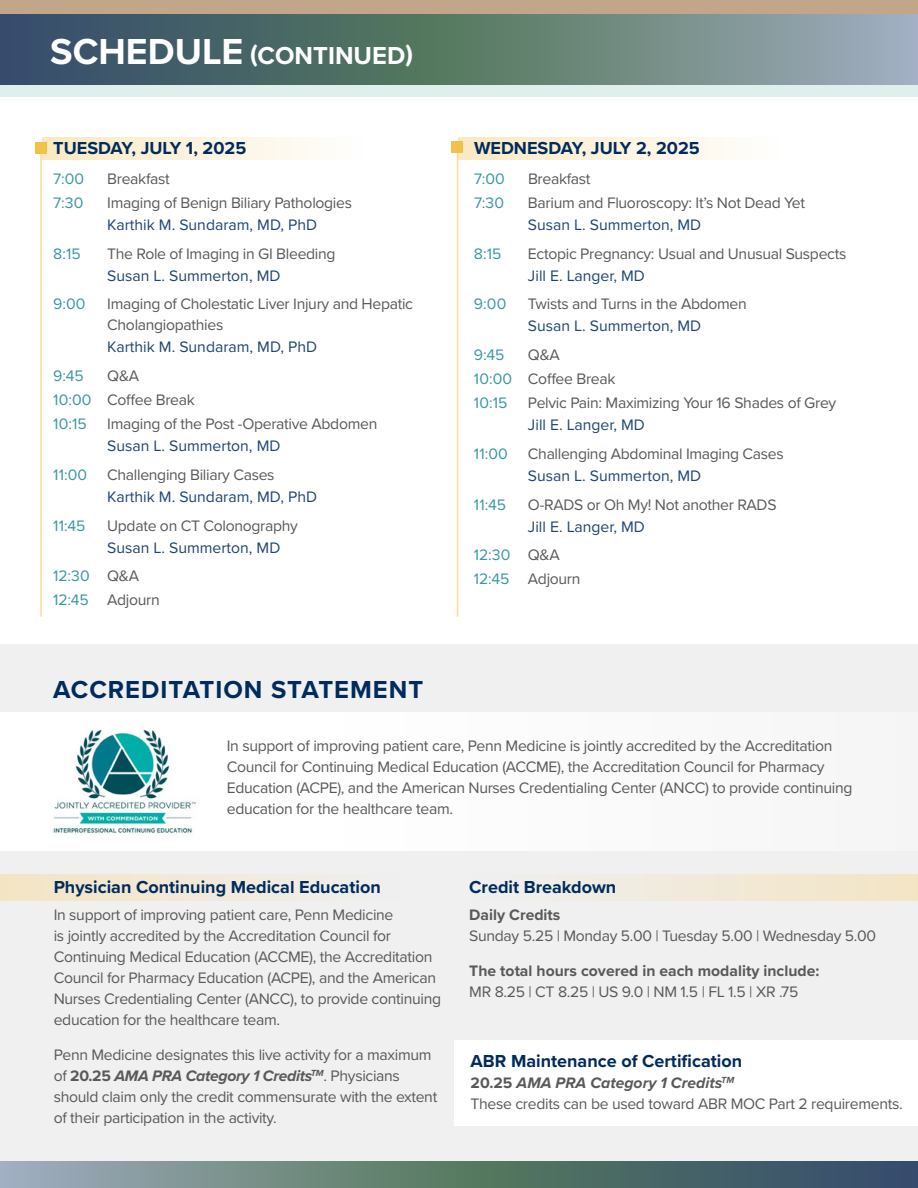
<style>
.page{position:relative;width:918px;height:1188px;background:#fff}
.page>*{position:absolute;margin:0;border:0;box-sizing:border-box;transform-origin:0 0}
.t1{font:700 25.5px "Proxima Nova";letter-spacing:.04em;color:#002b5c}
.t2{font:700 25.5px "Proxima Nova";color:#fff}
.t3{font:700 18px "Proxima Nova";color:#002b5c}
.t4{font:15.75px/21px "Proxima Nova";letter-spacing:-.02em;color:#58595b}
.t5{font:15.75px/28.5px "Proxima Nova";color:#1d4574}
.t6{font:15.75px "Proxima Nova";letter-spacing:.005em;color:#3997a1}
.t7{font:700 15.75px "Proxima Nova";color:#58595b}
.s1{font-size:37.5px}
.s2{color:#3997a1}
.s3{color:#58595b}
.s4{font-weight:700}
.s5{font-weight:700;font-style:italic}
</style>
<div class="page">
<div style="left:0;top:0;width:918px;height:15px;background:#c1a68a"></div>
<svg style="left:0;top:14px;width:918px;height:71px;background:#617b7b"></svg>
<svg style="left:0;top:1161px;width:918px;height:27px;background:#607b7b"></svg>
<div style="left:0;top:645px;width:918px;height:516px;background:#f0f0f1"></div>
<div style="left:0;top:85px;width:918px;height:11px;background:#deefec"></div>
<div style="left:42px;top:137px;width:330px;height:22px;background:linear-gradient(to right,#fae9c2,#fff)"></div>
<div style="left:458px;top:137px;width:330px;height:22px;background:linear-gradient(to right,#fae9c2,#fff)"></div>
<hr style="left:40px;top:143px;width:2px;height:474px;background:#f1c14b">
<hr style="left:457px;top:142px;width:1px;height:475px;background:#f1c14b">
<div style="left:35px;top:142px;width:12px;height:12px;background:#f1c14b"></div>
<div style="left:451px;top:141px;width:12px;height:12px;background:#f1c14b"></div>
<div style="left:0;top:712px;width:918px;height:139px;background:#fff"></div>
<div style="left:0;top:874px;width:404px;height:27px;background:linear-gradient(to right,#f3e4c4,#f0f0f1)"></div>
<div style="left:469px;top:874px;width:449px;height:27px;background:linear-gradient(to right,#f0f0f1,#f3e4c4)"></div>
<div style="left:454px;top:1040px;width:464px;height:86px;background:#fff"></div>
<img style="left:53px;top:729px;width:143px;height:107px">
<h1 class="t2" style="left:50px;top:37px;width:364px"><span class="s1">SCHEDULE</span> (CONTINUED)</h1>
<p class="t3" style="left:53px;top:134px;width:195px">TUESDAY, JULY 1, 2025</p>
<p class="t6" style="left:53px;top:167px;width:32px">7:00</p>
<p class="t4" style="left:107px;top:167px;width:64px">Breakfast</p>
<p class="t6" style="left:53px;top:191px;width:32px">7:30</p>
<p class="t4" style="left:107px;top:191px;width:246px">Imaging of Benign Biliary Pathologies</p>
<p class="t5" style="left:107px;top:210px;width:211px">Karthik M. Sundaram, MD, PhD</p>
<p class="t6" style="left:53px;top:242px;width:29px">8:15</p>
<p class="t4" style="left:107px;top:242px;width:230px">The Role of Imaging in GI Bleeding</p>
<p class="t5" style="left:107px;top:260px;width:175px">Susan L. Summerton, MD</p>
<p class="t6" style="left:53px;top:292px;width:34px">9:00</p>
<p class="t4" style="left:107px;top:293px;width:307px">Imaging of Cholestatic Liver Injury and Hepatic<br>Cholangiopathies</p>
<p class="t5" style="left:107px;top:332px;width:211px">Karthik M. Sundaram, MD, PhD</p>
<p class="t6" style="left:53px;top:364px;width:32px">9:45</p>
<p class="t4" style="left:53px;top:363px;width:143px;line-height:24.3px;text-indent:54px">Q&amp;A<br><span class="s2">10:00</span> Coffee Break<br><span class="s2">10:15</span></p>
<p class="t4" style="left:107px;top:413px;width:272px">Imaging of the Post -Operative Abdomen</p>
<p class="t5" style="left:107px;top:431px;width:175px">Susan L. Summerton, MD</p>
<p class="t6" style="left:53px;top:463px;width:35px">11:00</p>
<p class="t4" style="left:107px;top:464px;width:169px">Challenging Biliary Cases</p>
<p class="t5" style="left:107px;top:482px;width:211px">Karthik M. Sundaram, MD, PhD</p>
<p class="t6" style="left:53px;top:514px;width:34px">11:45</p>
<p class="t4" style="left:107px;top:514px;width:192px">Update on CT Colonography</p>
<p class="t5" style="left:53px;top:532px;width:229px;text-indent:54px">Susan L. Summerton, MD<br><span class="s2">12:30</span> <span class="s3">Q&amp;A</span></p>
<p class="t4" style="left:53px;top:589px;width:108px"><span class="s2">12:45</span> Adjourn</p>
<h1 class="t1" style="left:53px;top:670px;width:372px">ACCREDITATION STATEMENT</h1>
<p class="t3" style="left:474px;top:134px;width:227px">WEDNESDAY, JULY 2, 2025</p>
<p class="t6" style="left:474px;top:167px;width:32px">7:00</p>
<p class="t4" style="left:528px;top:167px;width:64px">Breakfast</p>
<p class="t6" style="left:474px;top:191px;width:32px">7:30</p>
<p class="t4" style="left:528px;top:191px;width:279px">Barium and Fluoroscopy: It’s Not Dead Yet</p>
<p class="t5" style="left:528px;top:210px;width:175px">Susan L. Summerton, MD</p>
<p class="t6" style="left:474px;top:242px;width:29px">8:15</p>
<p class="t4" style="left:528px;top:242px;width:320px">Ectopic Pregnancy: Usual and Unusual Suspects</p>
<p class="t5" style="left:528px;top:260px;width:118px">Jill E. Langer, MD</p>
<p class="t6" style="left:474px;top:292px;width:34px">9:00</p>
<p class="t4" style="left:528px;top:293px;width:220px">Twists and Turns in the Abdomen</p>
<p class="t5" style="left:528px;top:311px;width:175px">Susan L. Summerton, MD</p>
<p class="t6" style="left:474px;top:343px;width:32px">9:45</p>
<p class="t4" style="left:474px;top:342px;width:143px;line-height:24.3px;text-indent:54px">Q&amp;A<br><span class="s2">10:00</span> Coffee Break<br><span class="s2">10:15</span></p>
<p class="t4" style="left:528px;top:392px;width:310px">Pelvic Pain: Maximizing Your 16 Shades of Grey</p>
<p class="t5" style="left:528px;top:410px;width:118px">Jill E. Langer, MD</p>
<p class="t6" style="left:474px;top:442px;width:35px">11:00</p>
<p class="t4" style="left:528px;top:443px;width:257px">Challenging Abdominal Imaging Cases</p>
<p class="t5" style="left:528px;top:461px;width:175px">Susan L. Summerton, MD</p>
<p class="t6" style="left:474px;top:493px;width:34px">11:45</p>
<p class="t4" style="left:528px;top:493px;width:250px">O-RADS or Oh My! Not another RADS</p>
<p class="t5" style="left:474px;top:511px;width:172px;text-indent:54px">Jill E. Langer, MD<br><span class="s2">12:30</span> <span class="s3">Q&amp;A</span></p>
<p class="t4" style="left:474px;top:568px;width:108px"><span class="s2">12:45</span> Adjourn</p>
<p class="t4" style="left:227px;top:734px;width:627px">In support of improving patient care, Penn Medicine is jointly accredited by the Accreditation Council for Continuing Medical Education (ACCME), the Accreditation Council for Pharmacy Education (ACPE), and the American Nurses Credentialing Center (ANCC) to provide continuing education for the healthcare team.</p>
<p class="t3" style="left:54px;top:873px;width:329px">Physician Continuing Medical Education</p>
<p class="t4" style="left:54px;top:904px;width:389px">In support of improving patient care, Penn Medicine<br>is jointly accredited by the Accreditation Council for Continuing Medical Education (ACCME), the Accreditation Council for Pharmacy Education (ACPE), and the American Nurses Credentialing Center (ANCC), to provide continuing education for the healthcare team.</p>
<p class="t4" style="left:54px;top:1043px;width:385px">Penn Medicine designates this live activity for a maximum of <span class="s4">20.25</span> <span class="s5">AMA PRA Category 1 Credits</span><sup>TM</sup>. Physicians should claim only the credit commensurate with the extent of their participation in the activity.</p>
<p class="t3" style="left:469px;top:873px;width:149px">Credit Breakdown</p>
<p class="t7" style="left:469px;top:903px;width:93px">Daily Credits</p>
<p class="t4" style="left:469px;top:925px;width:408px">Sunday 5.25 | Monday 5.00 | Tuesday 5.00 | Wednesday 5.00</p>
<p class="t7" style="left:469px;top:959px;width:352px">The total hours covered in each modality include:</p>
<p class="t4" style="left:469px;top:980px;width:331px">MR 8.25 | CT 8.25 | US 9.0 | NM 1.5 | FL 1.5 | XR .75</p>
<p class="t3" style="left:471px;top:1047px;width:273px">ABR Maintenance of Certification</p>
<p class="t4" style="left:471px;top:1071px;width:434px"><span class="s4">20.25</span> <span class="s5">AMA PRA Category 1 Credits</span><sup>TM<br></sup>These credits can be used toward ABR MOC Part 2 requirements.</p>
</div>
